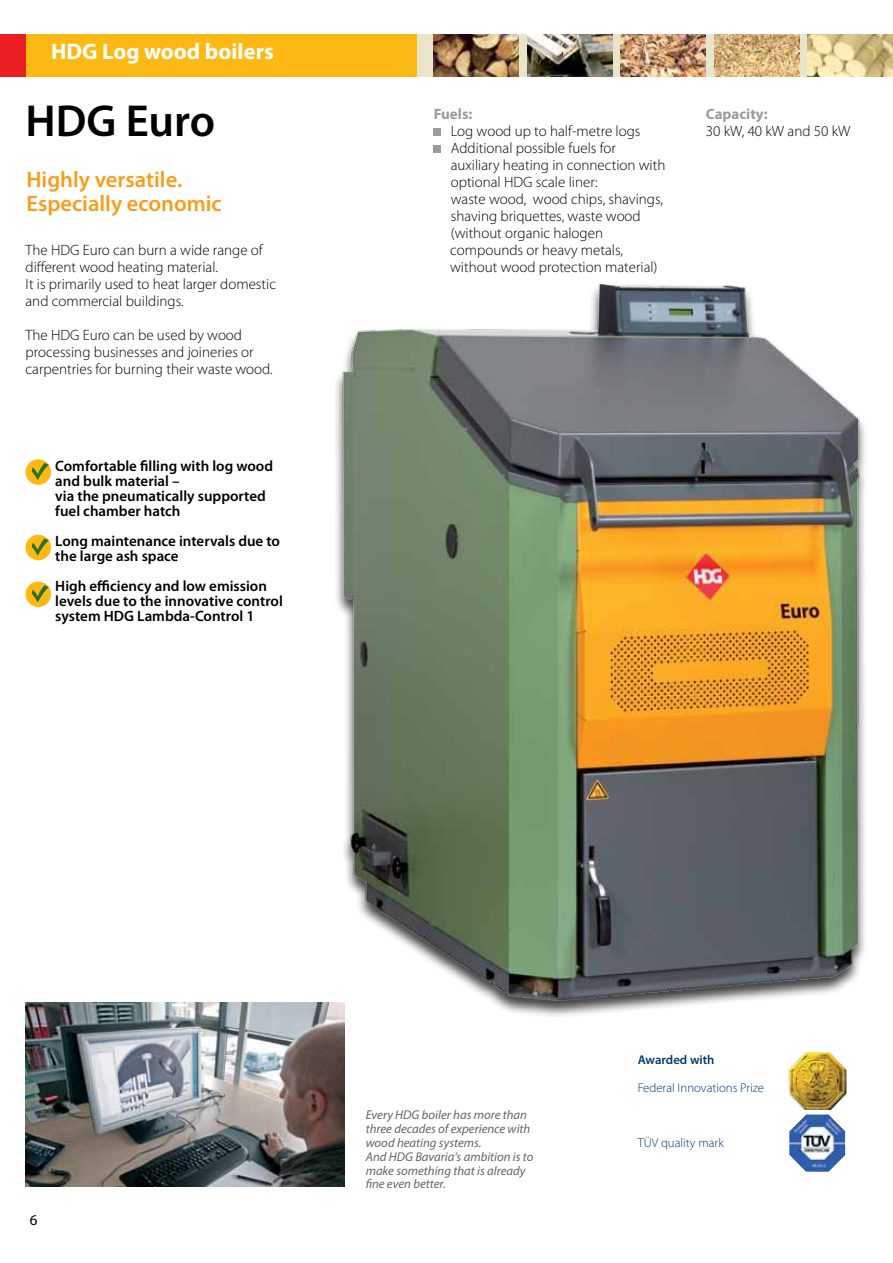
<style>
.page{position:relative;width:893px;height:1263px;background:#fff}
.page>*{position:absolute;margin:0;border:0;box-sizing:border-box;transform-origin:0 0}
.t1{font:600 45px "Myriad Pro";color:#000}
.t2{font:600 22.5px/24px "Myriad Pro";color:#f99d1c}
.t3{font:700 22.5px "Myriad Pro";color:#fff}
.t4{font:300 15px/17px "Myriad Pro";color:#000}
.t5{font:600 15px/15px "Myriad Pro";color:#000}
.t6{font:700 15px "Myriad Pro";color:#9d9c97}
.t7{font:15px "Myriad Pro";color:#000}
.t8{font:italic 12.75px/13.8px "Myriad Pro";color:#636466}
.t9{font:300 12.75px "Myriad Pro";color:#003970}
.t10{font:600 12.75px "Myriad Pro";color:#003970}
</style>
<div class="page">
<div style="left:417px;top:34px;width:476px;height:43px;background:#e9e5cb"></div>
<div style="left:0;top:34px;width:417px;height:43px;background:#fdb913"></div>
<div style="left:0;top:34px;width:26px;height:43px;background:#ed1d24"></div>
<img style="left:789px;top:1119px;width:56px;height:53px">
<img style="left:434px;top:34px;width:85px;height:43px">
<img style="left:527px;top:34px;width:85px;height:43px">
<img style="left:621px;top:34px;width:85px;height:43px">
<div style="left:434px;top:129px;width:7px;height:7px;background:#9d9c97"></div>
<div style="left:434px;top:146px;width:7px;height:7px;background:#9d9c97"></div>
<div style="left:26px;top:459px;width:25px;height:26px;background:#fdb913;border-radius:50%"></div>
<div style="left:26px;top:535px;width:25px;height:25px;background:#fdb913;border-radius:50%"></div>
<div style="left:26px;top:581px;width:25px;height:26px;background:#fdb913;border-radius:50%"></div>
<svg style="left:32px;top:585px;width:17px;height:17px"></svg>
<svg style="left:32px;top:538px;width:17px;height:17px"></svg>
<svg style="left:32px;top:463px;width:17px;height:17px"></svg>
<img style="left:714px;top:34px;width:85px;height:43px">
<img style="left:808px;top:34px;width:85px;height:43px">
<img style="left:26px;top:1003px;width:318px;height:183px">
<img style="left:239px;top:283px;width:626px;height:836px">
<h2 class="t3" style="left:51px;top:36px;width:224px">HDG Log wood boilers</h2>
<h1 class="t1" style="left:26px;top:92px;width:191px">HDG Euro</h1>
<h2 class="t2" style="left:26px;top:167px;width:197px">Highly versatile.<br>Especially economic</h2>
<p class="t4" style="left:26px;top:242px;width:252px">The HDG Euro can burn a wide range of different wood heating material.<br>It is primarily used to heat larger domestic and commercial buildings.</p>
<p class="t4" style="left:26px;top:327px;width:249px">The HDG Euro can be used by wood processing businesses and joineries or carpentries for burning their waste wood.</p>
<p class="t5" style="left:55px;top:458px;width:219px">Comfortable filling with log wood and bulk material –<br>via the pneumatically supported fuel chamber hatch</p>
<p class="t5" style="left:55px;top:533px;width:226px">Long maintenance intervals due to the large ash space</p>
<p class="t5" style="left:55px;top:578px;width:229px">High efficiency and low emission levels due to the innovative control system HDG Lambda-Control 1</p>
<p class="t6" style="left:434px;top:104px;width:40px">Fuels:</p>
<p class="t4" style="left:450px;top:122px;width:217px">Log wood up to half-metre logs<br>Additional possible fuels for auxiliary heating in connection with optional HDG scale liner:<br>waste wood, wood chips, shavings, shaving briquettes, waste wood (without organic halogen compounds or heavy metals, without wood protection material)</p>
<p class="t6" style="left:706px;top:104px;width:63px">Capacity:</p>
<p class="t4" style="left:706px;top:122px;width:146px">30 kW, 40 kW and 50 kW</p>
<p class="t7" style="left:30px;top:1210px;width:9px">6</p>
<p class="t8" style="left:366px;top:1108px;width:169px">Every HDG boiler has more than three decades of experience with wood heating systems.<br>And HDG Bavaria‘s ambition is to make something that is already fine even better.</p>
<p class="t10" style="left:638px;top:1051px;width:78px">Awarded with</p>
<p class="t9" style="left:638px;top:1080px;width:128px">Federal Innovations Prize</p>
<p class="t9" style="left:638px;top:1135px;width:87px">TÜV quality mark</p>
</div>
